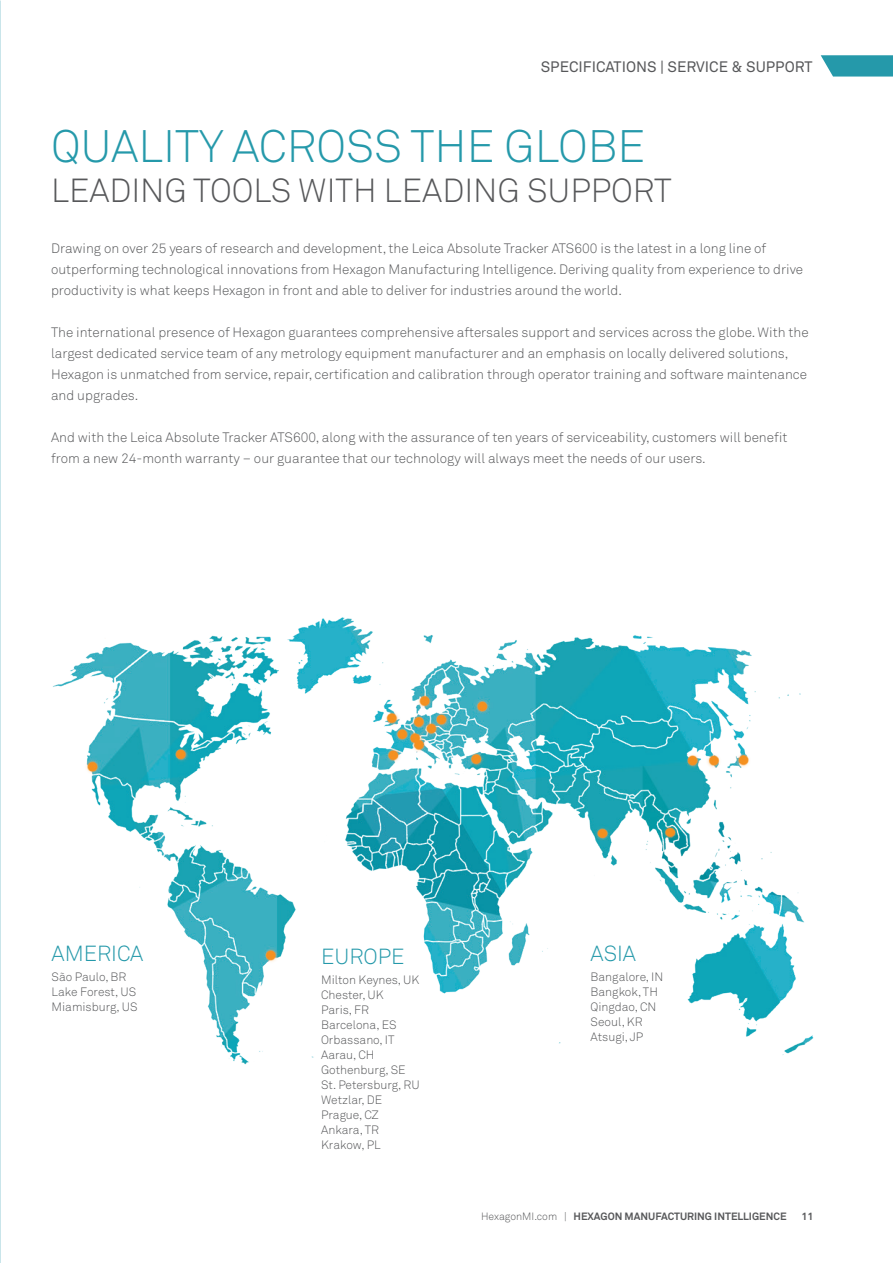
<style>
.page{position:relative;width:893px;height:1263px;background:#fff}
.page>*{position:absolute;margin:0;border:0;box-sizing:border-box;transform-origin:0 0}
.Subtitle{font:45px "Akkurat Light Pro";color:#2599aa}
.Subtitle-2{font:33px "Akkurat Light Pro";color:#57585a}
.Header_1{font:21.6px "Akkurat Light Pro";color:#2599aa}
.Body_Copy{font:21.6px "Akkurat Light Pro";color:#2599aa}
.Page_Title{font:15px "Akkurat Pro";color:#57585a}
.Body{font:13.5px/21px "Akkurat Light Pro";color:#57585a}
.Body_Copy-2{font:12px/15px "Akkurat Light Pro";color:#57585a}
.Header_1-2{font:12px/15px "Akkurat Light Pro";color:#57585a}
.t1{font:700 10.5px "Akkurat Pro";color:#57585a}
.s1{font-family:"Akkurat Light Pro";font-weight:400}
</style>
<div class="page">
<svg style="left:821px;top:55px;width:72px;height:22px;background:#3da4b3"></svg>
<img style="left:52px;top:617px;width:762px;height:448px">
<p class="Page_Title" style="left:541px;top:58px;width:273px">SPECIFICATIONS | SERVICE &amp; SUPPORT</p>
<p class="Subtitle" style="left:51px;top:120px;width:596px">QUALITY ACROSS THE GLOBE</p>
<p class="Subtitle-2" style="left:51px;top:171px;width:622px">LEADING TOOLS WITH LEADING SUPPORT</p>
<p class="Body" style="left:51px;top:238px;width:754px">Drawing on over 25 years of research and development, the Leica Absolute Tracker ATS600 is the latest in a long line of outperforming technological innovations from Hexagon Manufacturing Intelligence. Deriving quality from experience to drive productivity is what keeps Hexagon in front and able to deliver for industries around the world.</p>
<p class="Body" style="left:51px;top:322px;width:759px">The international presence of Hexagon guarantees comprehensive aftersales support and services across the globe. With the largest dedicated service team of any metrology equipment manufacturer and an emphasis on locally delivered solutions, Hexagon is unmatched from service, repair, certification and calibration through operator training and software maintenance and upgrades.</p>
<p class="Body" style="left:51px;top:427px;width:738px">And with the Leica Absolute Tracker ATS600, along with the assurance of ten years of serviceability, customers will benefit from a new 24-month warranty – our guarantee that our technology will always meet the needs of our users.</p>
<p class="Header_1" style="left:52px;top:941px;width:93px">AMERICA</p>
<p class="Body_Copy-2" style="left:52px;top:969px;width:88px">São Paulo, BR<br>Lake Forest, US<br>Miamisburg, US</p>
<p class="Header_1" style="left:321px;top:944px;width:85px">EUROPE</p>
<p class="Header_1-2" style="left:321px;top:972px;width:100px">Milton Keynes, UK<br>Chester, UK<br>Paris, FR</p>
<p class="Body_Copy-2" style="left:321px;top:1017px;width:100px">Barcelona, ES<br>Orbassano, IT<br>Aarau, CH<br>Gothenburg, SE<br>St. Petersburg, RU<br>Wetzlar, DE<br>Prague, CZ<br>Ankara, TR<br>Krakow, PL</p>
<p class="Body_Copy" style="left:591px;top:941px;width:47px">ASIA</p>
<p class="Body_Copy-2" style="left:591px;top:969px;width:74px">Bangalore, IN</p>
<p class="Body_Copy-2" style="left:591px;top:984px;width:69px">Bangkok, TH</p>
<p class="Body_Copy-2" style="left:591px;top:999px;width:67px">Qingdao, CN<br>Seoul, KR<br>Atsugi, JP</p>
<p class="t1" style="left:481px;top:1210px;width:307px"><span class="s1">HexagonMI.com |</span> HEXAGON MANUFACTURING INTELLIGENCE</p>
<p class="t1" style="left:801px;top:1210px;width:13px">11</p>
</div>
